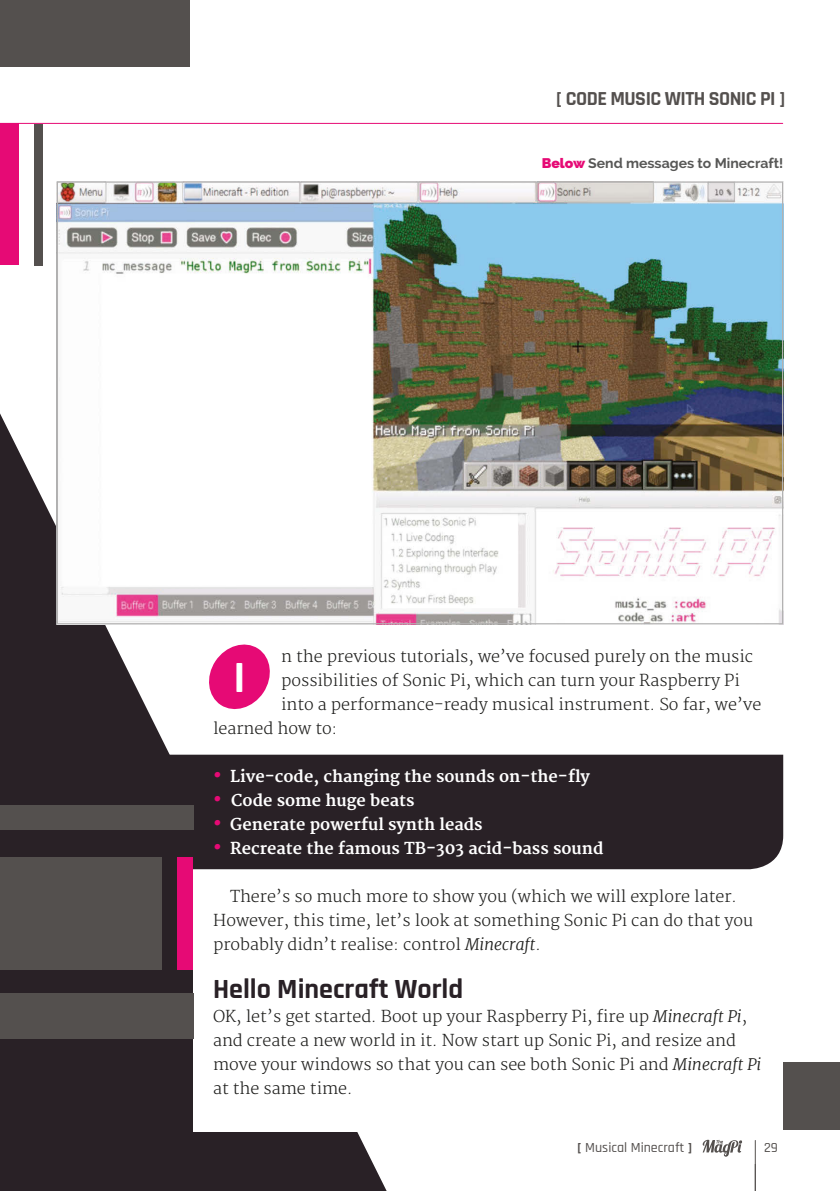
<style>
.page{position:relative;width:840px;height:1191px;background:#fff}
.page>*{position:absolute;margin:0;border:0;box-sizing:border-box;transform-origin:0 0}
.t1{font:700 45px "Rajdhani";color:#fff}
.t2{font:700 28px "Rajdhani";color:#292126}
.t3{font:700 20px "Rajdhani";letter-spacing:-.025em;color:#54504e}
.t4{font:300 16px/24px "Merriweather";color:#1d1d1b}
.t5{font:700 16px "Merriweather";color:#fff}
.t6{font:700 14px "Raleway";color:#575756}
.t7{font:500 14px "Rajdhani";color:#54504e}
.s1{font-weight:800;color:#e60a75}
.s2{font-size:20px;color:#e60a75}
.s3{font-style:italic}
.s4{font-weight:700}
</style>
<div class="page">
<hr style="left:0;top:123px;width:782px;height:1px;background:#e60a75">
<svg style="left:0;top:413px;width:386px;height:778px;fill:#292126"></svg>
<div style="left:193px;top:757px;width:253px;height:374px;background:#fff"></div>
<div style="left:0;top:754px;width:782px;height:115px;background:#292126"></div>
<div style="left:34px;top:124px;width:9px;height:141px;background:#54504e"></div>
<div style="left:0;top:123px;width:18px;height:141px;background:#e60a75"></div>
<div style="left:0;top:805px;width:193px;height:25px;background:#54504e"></div>
<div style="left:0;top:857px;width:162px;height:112px;background:#54504e"></div>
<div style="left:177px;top:857px;width:16px;height:112px;background:#e60a75"></div>
<hr style="left:754px;top:1140px;width:1px;height:51px;background:#54504e">
<svg style="left:702px;top:1139px;width:40px;height:17px"></svg>
<svg style="left:205px;top:640px;width:68px;height:73px"></svg>
<div style="left:0;top:0;width:189px;height:66px;background:#54504e"></div>
<div style="left:782px;top:1062px;width:57px;height:68px;background:#54504e"></div>
<img style="left:59px;top:183px;width:721px;height:439px">
<div style="left:0;top:993px;width:193px;height:45px;background:#54504e"></div>
<p class="t3" style="left:555px;top:86px;width:231px">[ CODE MUSIC WITH SONIC PI ]</p>
<p class="t6" style="left:541px;top:155px;width:243px"><span class="s1">Below</span> Send messages to Minecraft!</p>
<p class="t4" style="left:281px;top:644px;width:473px">n the previous tutorials, we’ve focused purely on the music</p>
<p class="t4" style="left:281px;top:668px;width:460px">possibilities of Sonic Pi, which can turn your Raspberry Pi</p>
<p class="t4" style="left:281px;top:692px;width:481px">into a performance-ready musical instrument. So far, we’ve</p>
<p class="t4" style="left:213px;top:716px;width:126px">learned how to:</p>
<p class="t5" style="left:213px;top:766px;width:378px"><span class="s2">•</span> Live-code, changing the sounds on-the-fly</p>
<p class="t5" style="left:213px;top:790px;width:203px"><span class="s2">•</span> Code some huge beats</p>
<p class="t5" style="left:213px;top:814px;width:271px"><span class="s2">•</span> Generate powerful synth leads</p>
<p class="t5" style="left:213px;top:838px;width:391px"><span class="s2">•</span> Recreate the famous TB-303 acid-bass sound</p>
<p class="t4" style="left:213px;top:884px;width:541px;text-indent:17px">There’s so much more to show you (which we will explore later.<br>However, this time, let’s look at something Sonic Pi can do that you probably didn’t realise: control <span class="s3">Minecraft</span>.</p>
<h2 class="t2" style="left:213px;top:971px;width:251px">Hello Minecraft World</h2>
<p class="t4" style="left:213px;top:1004px;width:549px">OK, let’s get started. Boot up your Raspberry Pi, fire up <span class="s3">Minecraft Pi</span>, and create a new world in it. Now start up Sonic Pi, and resize and move your windows so that you can see both Sonic Pi and <span class="s3">Minecraft Pi </span>at the same time.</p>
<h1 class="t1" style="left:233px;top:650px;width:14px">I</h1>
<p class="t7" style="left:576px;top:1138px;width:117px"><span class="s4">[</span> Musical Minecraft <span class="s4">]</span></p>
<p class="t7" style="left:763px;top:1139px;width:15px">29</p>
</div>
